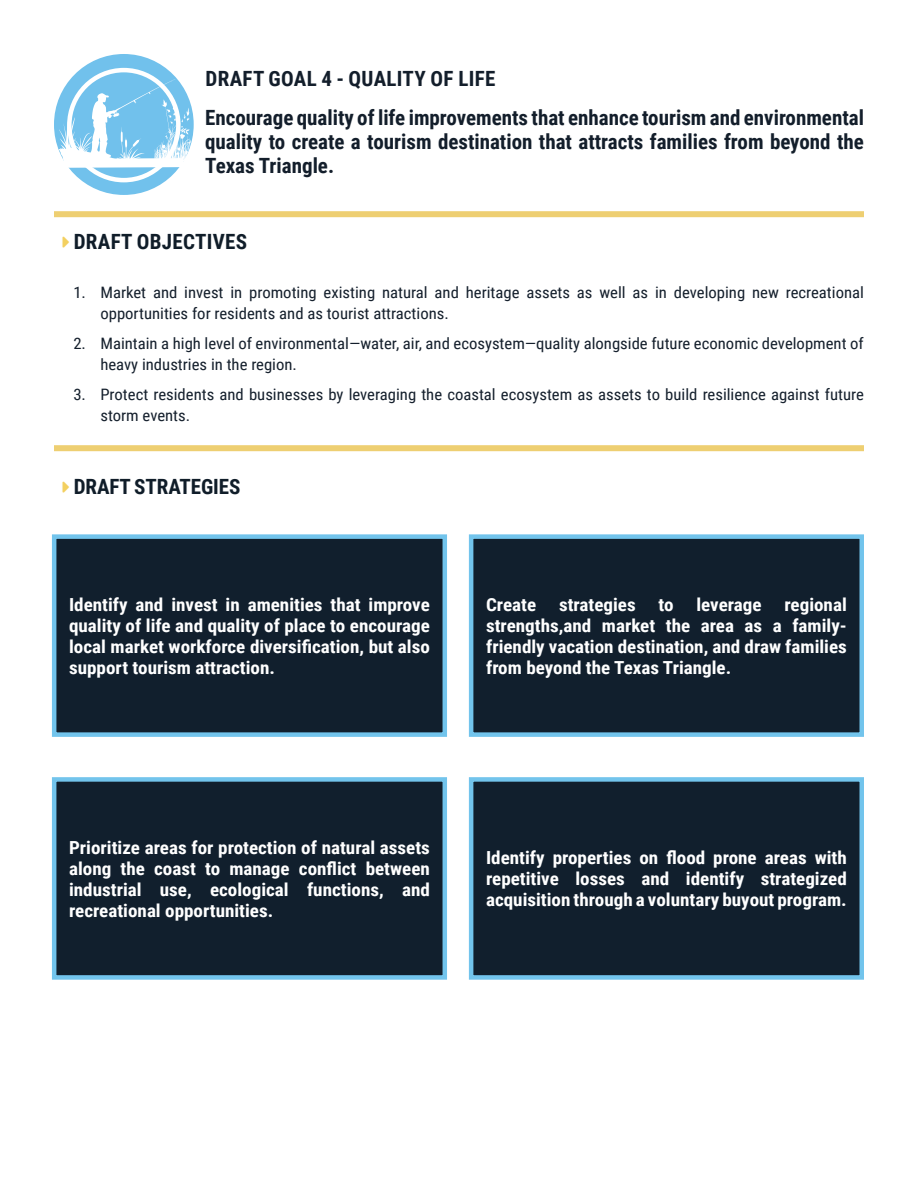
<style>
.page{position:relative;width:918px;height:1188px;background:#fff}
.page>*{position:absolute;margin:0;border:0;box-sizing:border-box;transform-origin:0 0}
.t1{font:700 21px/39px "Roboto Condensed";color:#131e2b}
.t2{font:700 21px "Roboto Condensed";letter-spacing:.005em;color:#101d29}
.t3{font:700 18px/21px "Roboto Condensed";color:#fff;text-align:justify;scale:1.06 1}
.t4{font:15.75px/21px "Roboto Condensed";color:#141f2c;scale:1.06 1}
</style>
<div class="page">
<div style="left:54px;top:54px;width:140px;height:141px;background:#71c1ec;border-radius:50%"></div>
<svg style="left:55px;top:79px;width:137px;height:93px"></svg>
<div style="left:67px;top:68px;width:114px;height:114px;border:4px solid #fff;border-radius:50%"></div>
<div style="left:54px;top:211px;width:810px;height:6px;background:#eecf72"></div>
<div style="left:54px;top:445px;width:810px;height:6px;background:#eecf72"></div>
<div style="left:52px;top:534px;width:395px;height:203px;background:#111f2d;border:4px solid #72c4ec"></div>
<div style="left:52px;top:777px;width:395px;height:203px;background:#111f2d;border:4px solid #72c4ec"></div>
<div style="left:469px;top:534px;width:395px;height:203px;background:#111f2d;border:4px solid #72c4ec"></div>
<div style="left:469px;top:777px;width:395px;height:203px;background:#111f2d;border:4px solid #72c4ec"></div>
<p class="t1" style="left:205px;top:58px;width:660px">DRAFT GOAL 4 - QUALITY OF LIFE<br>Encourage quality of life improvements that enhance tourism and environmental</p>
<p class="t1" style="left:205px;top:129px;width:660px;line-height:24px">quality to create a tourism destination that attracts families from beyond the<br>Texas Triangle.</p>
<p class="t2" style="left:74px;top:227px;width:175px">DRAFT OBJECTIVES</p>
<p class="t4" style="left:100px;top:282px;width:722px;text-indent:-27px">1. Market and invest in promoting existing natural and heritage assets as well as in developing new recreational opportunities for residents and as tourist attractions.</p>
<p class="t4" style="left:100px;top:333px;width:722px;text-indent:-27px">2. Maintain a high level of environmental—water, air, and ecosystem—quality alongside future economic development of heavy industries in the region.</p>
<p class="t4" style="left:100px;top:384px;width:722px;text-indent:-27px">3. Protect residents and businesses by leveraging the coastal ecosystem as assets to build resilience against future storm events.</p>
<p class="t2" style="left:74px;top:472px;width:168px">DRAFT STRATEGIES</p>
<p class="t3" style="left:69px;top:593px;width:342px">Identify and invest in amenities that improve quality of life and quality of place to encourage local market workforce diversification, but also support tourism attraction.</p>
<p class="t3" style="left:486px;top:593px;width:49px">Create</p>
<p class="t3" style="left:559px;top:593px;width:74px">strategies</p>
<p class="t3" style="left:659px;top:593px;width:16px">to</p>
<p class="t3" style="left:696px;top:593px;width:63px">leverage</p>
<p class="t3" style="left:486px;top:593px;width:342px;text-indent:298px">regional strengths,and market the area as a family&shy;friendly vacation destination, and draw families from beyond the Texas Triangle.</p>
<p class="t3" style="left:69px;top:836px;width:342px">Prioritize areas for protection of natural assets along the coast to manage conflict between industrial use, ecological functions, and recreational opportunities.</p>
<p class="t3" style="left:486px;top:847px;width:342px">Identify properties on flood prone areas with repetitive losses and identify strategized acquisition through a voluntary buyout program.</p>
</div>
